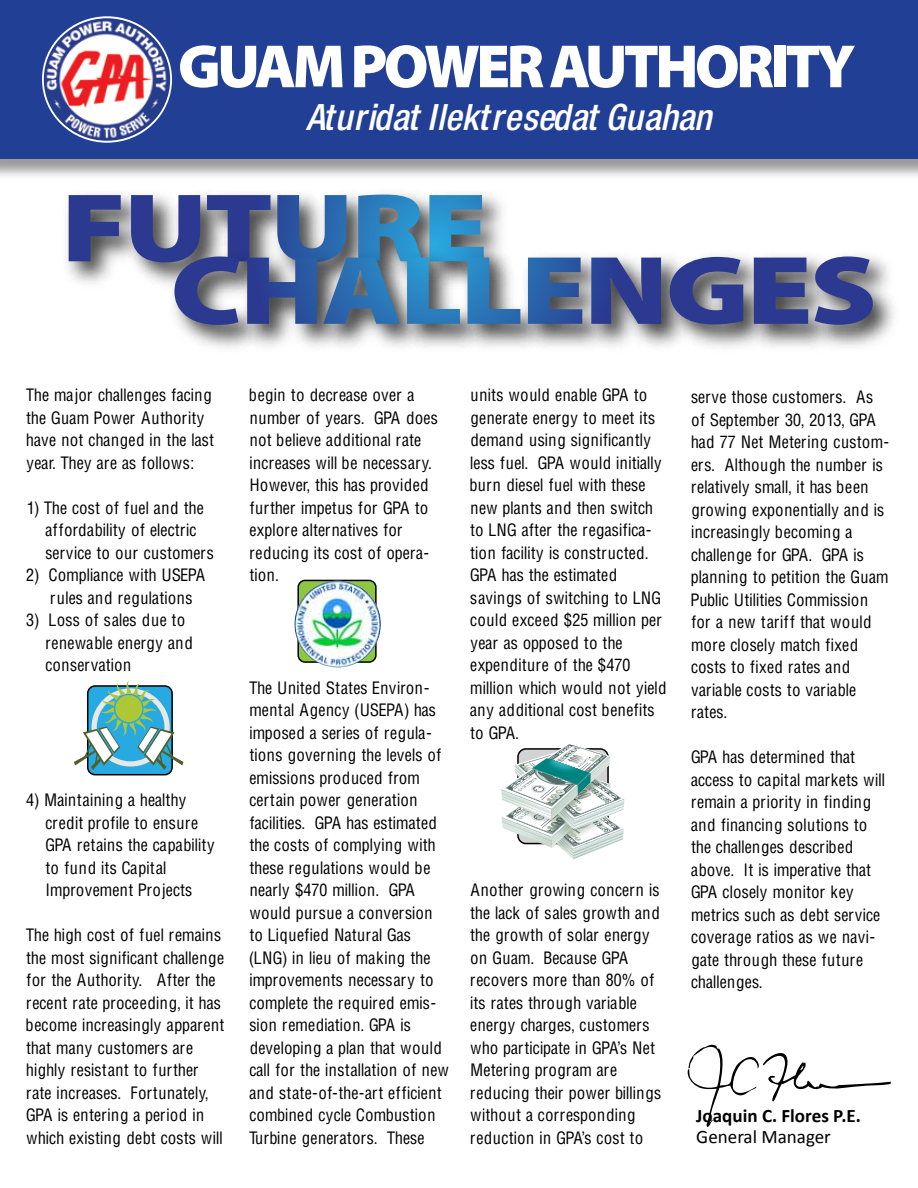
<style>
.page{position:relative;width:918px;height:1188px;background:#fff}
.page>*{position:absolute;margin:0;border:0;box-sizing:border-box;transform-origin:0 0}
.t1{font:900 61.5px "Myriad Pro";letter-spacing:-.06em;color:#fff}
.t2{font:italic 36px "Context Reprise Medium Cond S Si";color:#fff}
.t3{font:700 19.05px "Calibri";color:#000}
.t4{font:19.05px "Calibri";color:#000}
.t5{font:16.5px/22.5px "Context Cond S Si";letter-spacing:.05em;color:#000}
</style>
<div class="page">
<div style="left:0;top:0;width:918px;height:159px;background:#223f96"></div>
<img style="left:66px;top:194px;width:53px;height:90px">
<svg style="left:69px;top:195px;width:50px;height:66px;background:#48528d"></svg>
<img style="left:119px;top:194px;width:37px;height:64px">
<img style="left:346px;top:193px;width:69px;height:2px">
<img style="left:235px;top:325px;width:76px;height:26px">
<img style="left:395px;top:325px;width:61px;height:25px">
<img style="left:456px;top:325px;width:60px;height:22px">
<svg style="left:131px;top:195px;width:385px;height:130px;background:#6b88ae"></svg>
<img style="left:516px;top:256px;width:63px;height:91px">
<svg style="left:528px;top:258px;width:51px;height:66px;background:#38619b"></svg>
<img style="left:579px;top:256px;width:79px;height:91px">
<svg style="left:591px;top:258px;width:67px;height:66px;background:#475495"></svg>
<img style="left:658px;top:255px;width:84px;height:93px">
<svg style="left:670px;top:257px;width:72px;height:68px;background:#555e96"></svg>
<img style="left:742px;top:256px;width:61px;height:91px">
<svg style="left:754px;top:258px;width:49px;height:66px;background:#38448a"></svg>
<img style="left:803px;top:255px;width:91px;height:93px">
<svg style="left:815px;top:256px;width:58px;height:69px;background:#596198"></svg>
<img style="left:44px;top:18px;width:126px;height:123px">
<svg style="left:687px;top:1044px;width:204px;height:83px"></svg>
<svg style="left:501px;top:744px;width:123px;height:115px"></svg>
<div style="left:298px;top:580px;width:78px;height:82px;background:#8dc63f;border-radius:7px"></div>
<div style="left:297px;top:580px;width:80px;height:83px;border:2px solid #000;border-radius:7px"></div>
<img style="left:294px;top:581px;width:87px;height:86px;border-radius:43px">
<div style="left:88px;top:686px;width:84px;height:89px;background:#27aae1;border-radius:7px"></div>
<div style="left:87px;top:685px;width:86px;height:90px;border:2px solid #000;border-radius:7px"></div>
<svg style="left:74px;top:680px;width:109px;height:90px"></svg>
<h1 class="t1" style="left:178px;top:32px;width:679px">GUAM POWER AUTHORITY</h1>
<h2 class="t2" style="left:305px;top:95px;width:409px">Aturidat Ilektresedat Guahan</h2>
<p class="t5" style="left:27px;top:383px;width:189px">The major challenges facing the Guam Power Authority have not changed in the last year. They are as follows:</p>
<p class="t5" style="left:46px;top:496px;width:169px;text-indent:-19px">1) The cost of fuel and the affordability of electric service to our customers</p>
<p class="t5" style="left:51px;top:563px;width:156px;text-indent:-24px">2) Compliance with USEPA rules and regulations</p>
<p class="t5" style="left:46px;top:608px;width:148px;text-indent:-19px">3) Loss of sales due to renewable energy and conservation</p>
<p class="t5" style="left:46px;top:788px;width:170px;text-indent:-19px">4) Maintaining a healthy credit profile to ensure<br>GPA retains the capability to fund its Capital<br>Improvement Projects</p>
<p class="t5" style="left:27px;top:923px;width:199px">The high cost of fuel remains the most significant challenge for the Authority. After the recent rate proceeding, it has become increasingly apparent that many customers are highly resistant to further rate increases. Fortunately,<br>GPA is entering a period in which existing debt costs will</p>
<p class="t5" style="left:250px;top:383px;width:189px">begin to decrease over a number of years. GPA does not believe additional rate increases will be necessary.<br>However, this has provided further impetus for GPA to explore alternatives for reducing its cost of opera&shy;tion.</p>
<p class="t5" style="left:250px;top:676px;width:201px">The United States Environ&shy;mental Agency (USEPA) has imposed a series of regula&shy;tions governing the levels of emissions produced from certain power generation facilities. GPA has estimated the costs of complying with these regulations would be nearly $470 million. GPA would pursue a conversion to Liquefied Natural Gas (LNG) in lieu of making the improvements necessary to complete the required emis&shy;sion remediation. GPA is developing a plan that would call for the installation of new and state-of-the-art efficient combined cycle Combustion<br>Turbine generators. These</p>
<p class="t5" style="left:471px;top:384px;width:197px">units would enable GPA to generate energy to meet its demand using significantly less fuel. GPA would initially burn diesel fuel with these new plants and then switch to LNG after the regasifica&shy;tion facility is constructed.<br>GPA has the estimated savings of switching to LNG could exceed $25 million per year as opposed to the expenditure of the $470 million which would not yield any additional cost benefits to GPA.</p>
<p class="t5" style="left:471px;top:879px;width:192px">Another growing concern is the lack of sales growth and the growth of solar energy on Guam. Because GPA recovers more than 80% of its rates through variable energy charges, customers who participate in GPA’s Net<br>Metering program are reducing their power billings without a corresponding reduction in GPA’s cost to</p>
<p class="t5" style="left:691px;top:386px;width:199px">serve those customers. As of September 30, 2013, GPA had 77 Net Metering custom&shy;ers. Although the number is relatively small, it has been growing exponentially and is increasingly becoming a challenge for GPA. GPA is planning to petition the Guam<br>Public Utilities Commission for a new tariff that would more closely match fixed costs to fixed rates and variable costs to variable rates.</p>
<p class="t5" style="left:691px;top:746px;width:195px">GPA has determined that access to capital markets will remain a priority in finding and financing solutions to the challenges described above. It is imperative that<br>GPA closely monitor key metrics such as debt service coverage ratios as we navi&shy;gate through these future challenges.</p>
<p class="t3" style="left:696px;top:1104px;width:166px">Joaquin C. Flores P.E.</p>
<p class="t4" style="left:696px;top:1125px;width:136px">General Manager</p>
</div>
